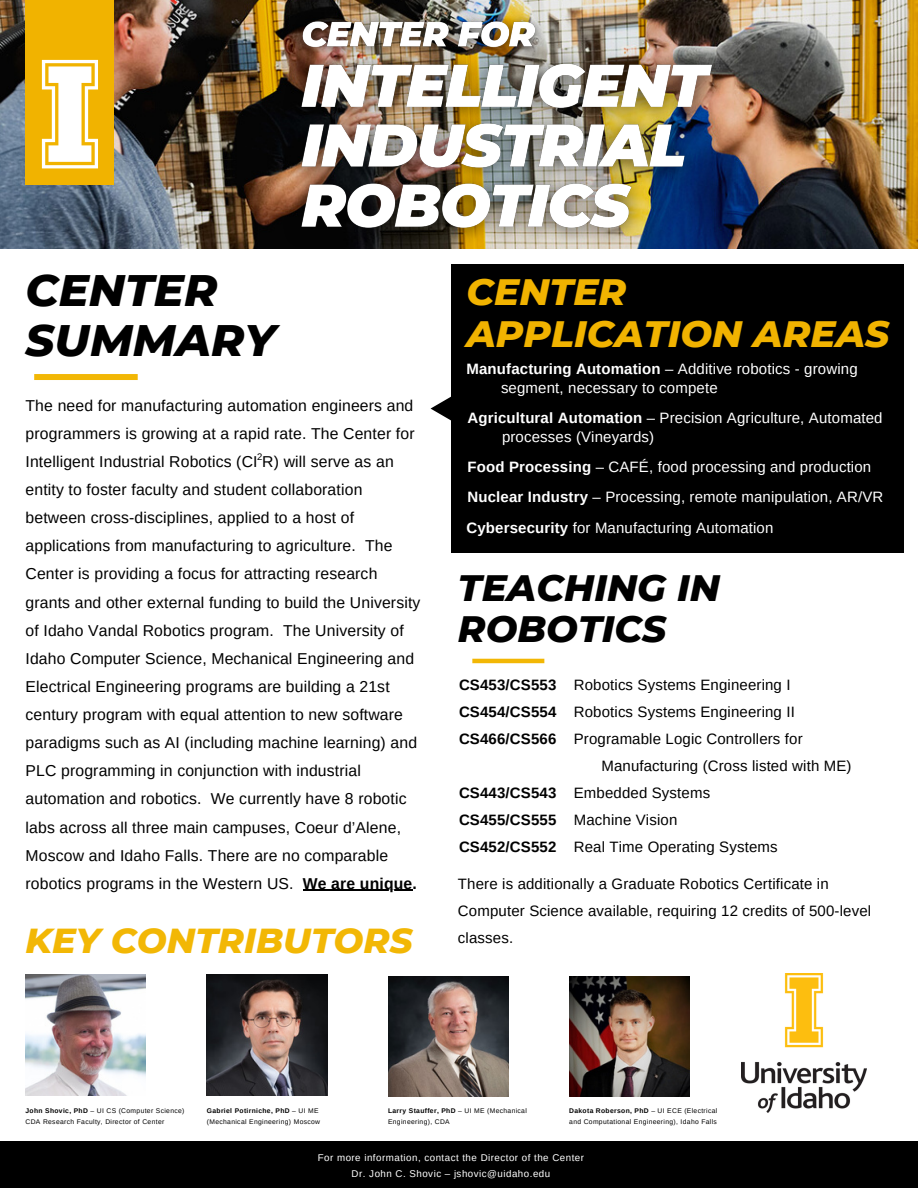
<style>
.page{position:relative;width:918px;height:1188px;background:#fff}
.page>*{position:absolute;margin:0;border:0;box-sizing:border-box;transform-origin:0 0}
.t1{font:italic 800 45px/49.5px "Montserrat";color:#000}
.t2{font:italic 800 37.5px/41.7px "Montserrat";color:#f1b300}
.t3{font:italic 800 37.5px/41.7px "Montserrat";color:#000}
.t4{font:italic 800 35.4px "Montserrat";color:#f2b705}
.t5{font:15.75px/28.2px "Arimo";letter-spacing:.01em;color:#000}
.t6{font:15px/27px "Arimo";letter-spacing:.01em;color:#000}
.t7{font:15px/19.2px "Arimo";letter-spacing:.01em;color:#fff}
.t8{font:9.75px/15.5px "Arimo";letter-spacing:.05em;color:#fff;text-align:center}
.t9{font:9.45px "Arimo";color:#000}
.t10{font:6.75px/10.6px "Arimo";letter-spacing:.05em;color:#000}
.s1{font-weight:700}
</style>
<div class="page">
<div style="left:34px;top:374px;width:104px;height:6px;background:#f2b705"></div>
<div style="left:451px;top:264px;width:452px;height:289px;background:#000"></div>
<img style="left:0;top:0;width:918px;height:248px">
<div style="left:26px;top:0;width:88px;height:185px;background:#f1b300"></div>
<svg style="left:42px;top:60px;width:56px;height:108px"></svg>
<img style="left:569px;top:976px;width:121px;height:121px">
<img style="left:26px;top:975px;width:120px;height:120px">
<img style="left:207px;top:975px;width:120px;height:120px">
<img style="left:388px;top:976px;width:120px;height:121px">
<img style="left:742px;top:974px;width:125px;height:139px">
<div style="left:0;top:1141px;width:918px;height:47px;background:#000"></div>
<hr style="left:472px;top:659px;width:72px;height:4px;background:#f2b705">
<svg style="left:431px;top:396px;width:20px;height:25px"></svg>
<hr style="left:303px;top:890px;width:110px;height:1px;background:#000">
<img style="left:275px;top:25px;width:464px;height:224px">
<img style="left:285px;top:0;width:267px;height:74px">
<h1 class="t1" style="left:26px;top:265px;width:252px">CENTER<br>SUMMARY</h1>
<p class="t5" style="left:26px;top:391px;width:396px">The need for manufacturing automation engineers and programmers is growing at a rapid rate. The Center for Intelligent Industrial Robotics (CI R) will serve as an entity to foster faculty and student collaboration between cross-disciplines, applied to a host of applications from manufacturing to agriculture. The Center is providing a focus for attracting research grants and other external funding to build the University of Idaho Vandal Robotics program. The University of Idaho Computer Science, Mechanical Engineering and Electrical Engineering programs are building a 21st century program with equal attention to new software paradigms such as AI (including machine learning) and PLC programming in conjunction with industrial automation and robotics. We currently have 8 robotic labs across all three main campuses, Coeur d’Alene, Moscow and Idaho Falls. There are no comparable robotics programs in the Western US. <span class="s1">We are unique.</span></p>
<p class="t9" style="left:257px;top:452px;width:7px">2</p>
<h3 class="t4" style="left:26px;top:918px;width:389px">KEY CONTRIBUTORS</h3>
<h2 class="t2" style="left:466px;top:271px;width:424px">CENTER<br>APPLICATION AREAS</h2>
<p class="t7" style="left:501px;top:359px;width:358px;text-indent:-35px"><span class="s1">Manufacturing Automation</span> – Additive robotics - growing segment, necessary to compete</p>
<p class="t7" style="left:502px;top:408px;width:382px;text-indent:-35px"><span class="s1">Agricultural Automation</span> – Precision Agriculture, Automated processes (Vineyards)</p>
<p class="t7" style="left:467px;top:457px;width:405px"><span class="s1">Food Processing</span> – CAFÉ, food processing and production</p>
<p class="t7" style="left:466px;top:482px;width:418px;line-height:30.3px"><span class="s1">Nuclear Industry</span> – Processing, remote manipulation, AR/VR<br><span class="s1">Cybersecurity</span> for Manufacturing Automation</p>
<h2 class="t3" style="left:458px;top:567px;width:264px">TEACHING IN<br>ROBOTICS</h2>
<p class="t6" style="left:459px;top:672px;width:333px"><span class="s1">CS453/CS553</span> Robotics Systems Engineering I</p>
<p class="t6" style="left:459px;top:699px;width:337px"><span class="s1">CS454/CS554</span> Robotics Systems Engineering II</p>
<p class="t6" style="left:459px;top:726px;width:345px"><span class="s1">CS466/CS566</span> Programable Logic Controllers for</p>
<p class="t6" style="left:601px;top:753px;width:252px">Manufacturing (Cross listed with ME)</p>
<p class="t6" style="left:459px;top:780px;width:253px"><span class="s1">CS443/CS543</span> Embedded Systems</p>
<p class="t6" style="left:459px;top:807px;width:220px"><span class="s1">CS455/CS555</span> Machine Vision</p>
<p class="t6" style="left:459px;top:834px;width:320px"><span class="s1">CS452/CS552</span> Real Time Operating Systems</p>
<p class="t6" style="left:458px;top:870px;width:415px">There is additionally a Graduate Robotics Certificate in<br>Computer Science available, requiring 12 credits of 500-level classes.</p>
<p class="t10" style="left:26px;top:1106px;width:160px"><span class="s1">John Shovic, PhD</span> – UI CS (Computer Science)<br>CDA Research Faculty, Director of Center</p>
<p class="t10" style="left:207px;top:1106px;width:115px"><span class="s1">Gabriel Potirniche, PhD</span> – UI ME (Mechanical Engineering) Moscow</p>
<p class="t10" style="left:388px;top:1106px;width:140px"><span class="s1">Larry Stauffer, PhD</span> – UI ME (Mechanical<br>Engineering), CDA</p>
<p class="t10" style="left:569px;top:1106px;width:150px"><span class="s1">Dakota Roberson, PhD</span> – UI ECE (Electrical and Computational Engineering), Idaho Falls</p>
<p class="t8" style="left:318px;top:1150px;width:268px">For more information, contact the Director of the Center<br>Dr. John C. Shovic – jshovic@uidaho.edu</p>
</div>
